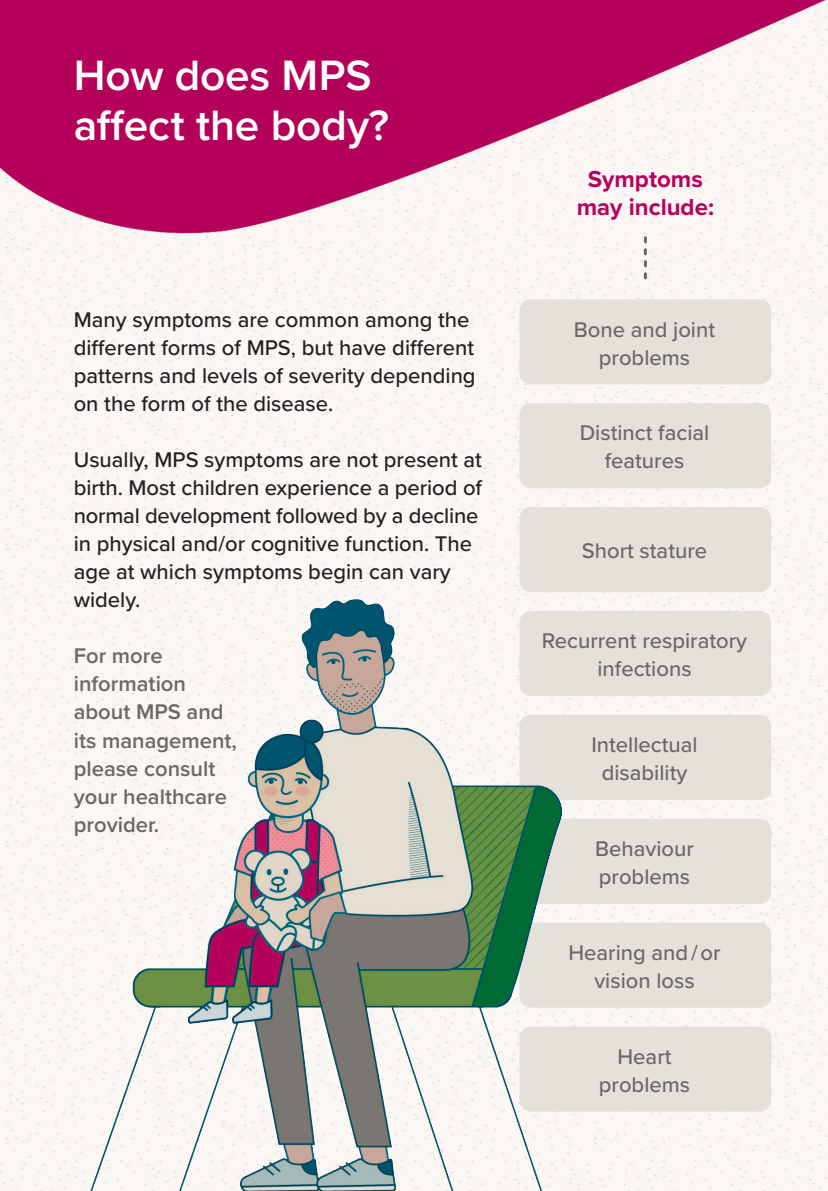
<style>
.page{position:relative;width:828px;height:1191px;background:#fff}
.page>*{position:absolute;margin:0;border:0;box-sizing:border-box;transform-origin:0 0}
.t1{font:600 44px/50px "Proxima Nova";color:#fff}
.t2{font:700 24px/28px "Proxima Nova";color:#b5025b;text-align:center}
.t3{font:500 22px/28px "Proxima Nova";color:#231f20}
.t4{font:500 22px/28px "Proxima Nova";color:#6b6866;text-align:center}
.t5{font:600 22px/28px "Proxima Nova";color:#6b6866}
</style>
<div class="page">
<img style="left:0;top:0;width:828px;height:1191px">
<svg style="left:644px;top:236px;width:3px;height:43px"></svg>
<div style="left:519px;top:922px;width:252px;height:85px;background:#e6e0da;border-radius:11px"></div>
<div style="left:519px;top:1026px;width:252px;height:85px;background:#e6e0da;border-radius:11px"></div>
<div style="left:519px;top:715px;width:252px;height:85px;background:#e6e0da;border-radius:11px"></div>
<div style="left:519px;top:818px;width:252px;height:85px;background:#e6e0da;border-radius:11px"></div>
<div style="left:519px;top:611px;width:252px;height:85px;background:#e6e0da;border-radius:11px"></div>
<div style="left:519px;top:507px;width:252px;height:85px;background:#e6e0da;border-radius:11px"></div>
<div style="left:519px;top:403px;width:252px;height:85px;background:#e6e0da;border-radius:11px"></div>
<div style="left:519px;top:299px;width:252px;height:85px;background:#e6e0da;border-radius:11px"></div>
<img style="left:84px;top:599px;width:477px;height:592px">
<h1 class="t1" style="left:74px;top:50px;width:317px">How does MPS affect the body?</h1>
<p class="t3" style="left:74px;top:305px;width:403px">Many symptoms are common among the different forms of MPS, but have different patterns and levels of severity depending on the form of the disease.</p>
<p class="t3" style="left:74px;top:445px;width:410px">Usually, MPS symptoms are not present at birth. Most children experience a period of normal development followed by a decline in physical and/or cognitive function. The age at which symptoms begin can vary widely.</p>
<p class="t5" style="left:74px;top:641px;width:165px">For more information about MPS and its management, please consult your healthcare provider.</p>
<p class="t2" style="left:577px;top:165px;width:139px">Symptoms may include:</p>
<p class="t4" style="left:574px;top:314px;width:143px">Bone and joint problems</p>
<p class="t4" style="left:580px;top:418px;width:131px">Distinct facial features</p>
<p class="t4" style="left:582px;top:536px;width:127px">Short stature</p>
<p class="t4" style="left:542px;top:626px;width:207px">Recurrent respiratory infections</p>
<p class="t4" style="left:591px;top:730px;width:108px">Intellectual disability</p>
<p class="t4" style="left:595px;top:834px;width:100px;text-align:left">Behaviour problems</p>
<p class="t4" style="left:568px;top:937px;width:153px">Hearing and / or vision loss</p>
<p class="t4" style="left:599px;top:1041px;width:93px">Heart problems</p>
</div>
